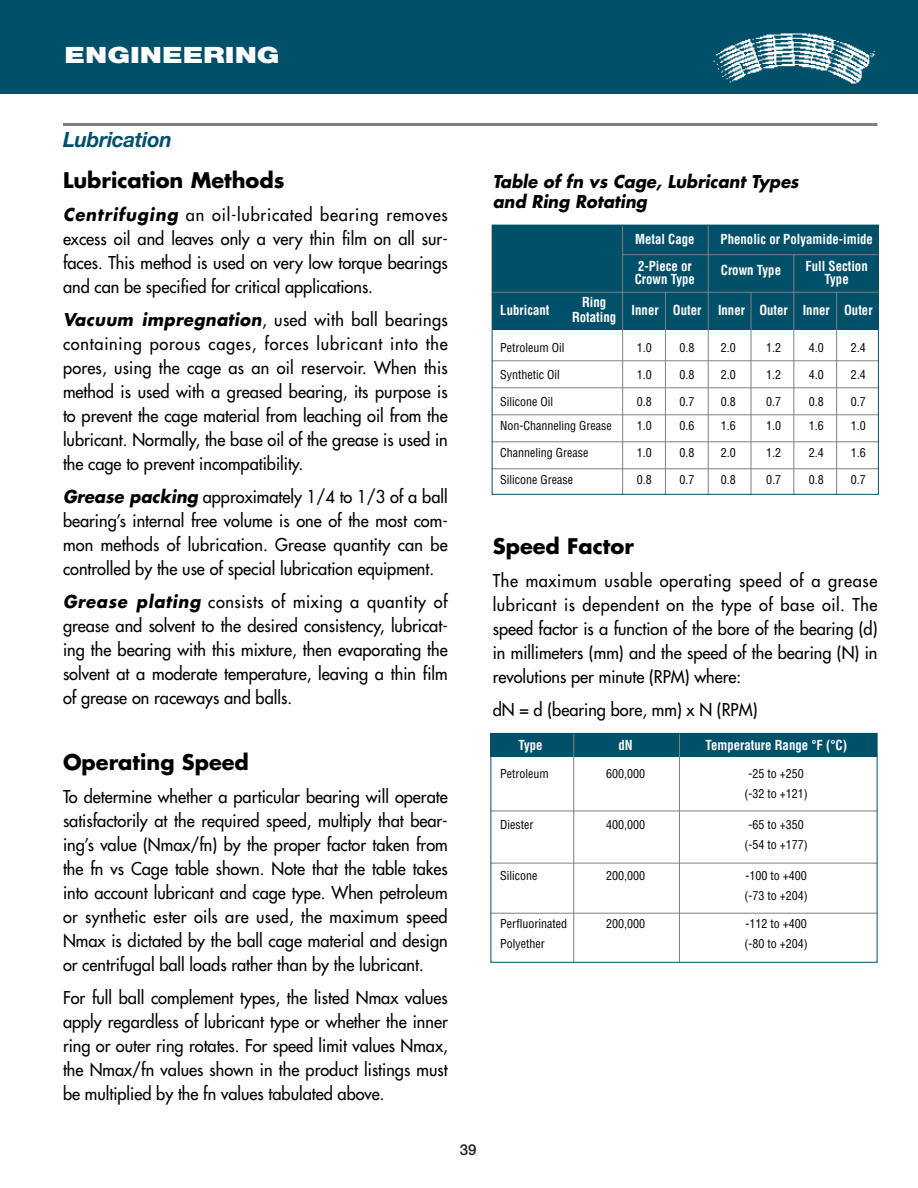
<style>
.page{position:relative;width:918px;height:1188px;background:#fff}
.page>*{position:absolute;margin:0;border:0;box-sizing:border-box;transform-origin:0 0}
.t1{font:900 22.5px "Helvetica Neue";color:#fff;scale:1.3 1}
.t2{font:700 21px "Futura";color:#000}
.t3{font:italic 700 21px "Helvetica Neue";letter-spacing:-.01em;color:#00506a}
.t4{font:17.25px/24px "Futura";color:#000;text-align:justify;scale:.95 1}
.t5{font:italic 700 17.25px/19.5px "Futura";color:#000;scale:.95 1}
.t6{font:500 15px "Helvetica Neue";color:#231f20}
.t7{font:700 condensed 13.5px "Helvetica";color:#fff;scale:.95 1}
.t8{font:condensed 12px/19.5px "Helvetica";color:#000;text-align:center}
.s1{font-weight:700;font-style:italic}
</style>
<div class="page">
<div style="left:0;top:0;width:918px;height:94px;background:#00506a"></div>
<div style="left:492px;top:225px;width:387px;height:105px;background:#00506a"></div>
<hr style="left:63px;top:123px;width:815px;height:3px;background:#808080">
<hr style="left:708px;top:225px;width:1px;height:270px;background:#808080">
<hr style="left:622px;top:226px;width:1px;height:268px;background:#808080">
<hr style="left:665px;top:292px;width:1px;height:203px;background:#808080">
<hr style="left:751px;top:292px;width:1px;height:203px;background:#808080">
<hr style="left:793px;top:255px;width:1px;height:240px;background:#808080">
<hr style="left:836px;top:292px;width:1px;height:203px;background:#808080">
<hr style="left:622px;top:254px;width:257px;height:1px;background:#808080">
<hr style="left:492px;top:292px;width:387px;height:1px;background:#808080">
<hr style="left:492px;top:360px;width:387px;height:1px;background:#808080">
<hr style="left:492px;top:387px;width:387px;height:1px;background:#808080">
<hr style="left:492px;top:414px;width:387px;height:1px;background:#808080">
<hr style="left:492px;top:441px;width:387px;height:1px;background:#808080">
<hr style="left:492px;top:468px;width:387px;height:1px;background:#808080">
<div style="left:490px;top:734px;width:388px;height:24px;background:#00506a"></div>
<hr style="left:573px;top:733px;width:1px;height:229px;background:#808080">
<hr style="left:679px;top:733px;width:1px;height:229px;background:#808080">
<hr style="left:490px;top:811px;width:388px;height:1px;background:#808080">
<hr style="left:490px;top:913px;width:388px;height:1px;background:#808080">
<hr style="left:490px;top:863px;width:388px;height:1px;background:#808080">
<img style="left:713px;top:33px;width:162px;height:51px">
<div style="left:492px;top:225px;width:387px;height:270px;border:1px solid #00506a"></div>
<div style="left:490px;top:733px;width:388px;height:230px;border:1px solid #00506a"></div>
<h1 class="t1" style="left:65px;top:46px;width:167px">ENGINEERING</h1>
<p class="t3" style="left:63px;top:132px;width:110px">Lubrication</p>
<p class="t2" style="left:63px;top:171px;width:223px">Lubrication Methods</p>
<p class="t4" style="left:63px;top:204px;width:407px"><span class="s1">Centrifuging</span> an oil-lubricated bearing removes excess oil and leaves only a very thin film on all sur&shy;faces. This method is used on very low torque bearings and can be specified for critical applications.</p>
<p class="t4" style="left:63px;top:309px;width:407px"><span class="s1">Vacuum impregnation</span>, used with ball bearings containing porous cages, forces lubricant into the pores, using the cage as an oil reservoir. When this method is used with a greased bearing, its purpose is to prevent the cage material from leaching oil from the lubricant. Normally, the base oil of the grease is used in the cage to prevent incompatibility.</p>
<p class="t4" style="left:63px;top:486px;width:407px"><span class="s1">Grease packing</span> approximately 1/4 to 1/3 of a ball bearing’s internal free volume is one of the most com&shy;mon methods of lubrication. Grease quantity can be controlled by the use of special lubrication equipment.</p>
<p class="t4" style="left:63px;top:591px;width:407px"><span class="s1">Grease plating</span> consists of mixing a quantity of grease and solvent to the desired consistency, lubricat&shy;ing the bearing with this mixture, then evaporating the solvent at a moderate temperature, leaving a thin film of grease on raceways and balls.</p>
<p class="t2" style="left:63px;top:753px;width:187px">Operating Speed</p>
<p class="t4" style="left:63px;top:786px;width:407px">To determine whether a particular bearing will operate satisfactorily at the required speed, multiply that bear&shy;ing’s value (Nmax/fn) by the proper factor taken from the fn vs Cage table shown. Note that the table takes into account lubricant and cage type. When petroleum or synthetic ester oils are used, the maximum speed Nmax is dictated by the ball cage material and design or centrifugal ball loads rather than by the lubricant.</p>
<p class="t4" style="left:63px;top:987px;width:407px">For full ball complement types, the listed Nmax values apply regardless of lubricant type or whether the inner ring or outer ring rotates. For speed limit values Nmax, the Nmax/fn values shown in the product listings must be multiplied by the fn values tabulated above.</p>
<p class="t6" style="left:460px;top:1144px;width:18px">39</p>
<p class="t5" style="left:493px;top:174px;width:324px">Table of fn vs Cage, Lubricant Types and Ring Rotating</p>
<p class="t7" style="left:500px;top:305px;width:53px">Lubricant</p>
<p class="t7" style="left:635px;top:234px;width:64px">Metal Cage</p>
<p class="t7" style="left:721px;top:234px;width:162px">Phenolic or Polyamide-imide</p>
<p class="t7" style="left:638px;top:261px;width:58px">2-Piece or</p>
<p class="t7" style="left:721px;top:265px;width:65px">Crown Type</p>
<p class="t7" style="left:805px;top:261px;width:67px">Full Section</p>
<p class="t7" style="left:635px;top:274px;width:65px">Crown Type</p>
<p class="t7" style="left:825px;top:274px;width:27px">Type</p>
<p class="t7" style="left:582px;top:297px;width:27px">Ring</p>
<p class="t7" style="left:632px;top:305px;width:255px">Inner Outer Inner Outer Inner Outer</p>
<p class="t7" style="left:572px;top:312px;width:48px">Rotating</p>
<p class="t8" style="left:500px;top:339px;width:66px">Petroleum Oil</p>
<p class="t8" style="left:637px;top:339px;width:17px">1.0</p>
<p class="t8" style="left:680px;top:339px;width:16px">0.8</p>
<p class="t8" style="left:721px;top:339px;width:17px">2.0</p>
<p class="t8" style="left:766px;top:339px;width:16px">1.2</p>
<p class="t8" style="left:809px;top:339px;width:17px">4.0</p>
<p class="t8" style="left:851px;top:339px;width:16px">2.4</p>
<p class="t8" style="left:500px;top:366px;width:61px">Synthetic Oil</p>
<p class="t8" style="left:637px;top:366px;width:17px">1.0</p>
<p class="t8" style="left:680px;top:366px;width:16px">0.8</p>
<p class="t8" style="left:721px;top:366px;width:17px">2.0</p>
<p class="t8" style="left:766px;top:366px;width:16px">1.2</p>
<p class="t8" style="left:809px;top:366px;width:17px">4.0</p>
<p class="t8" style="left:851px;top:366px;width:16px">2.4</p>
<p class="t8" style="left:500px;top:393px;width:54px">Silicone Oil</p>
<p class="t8" style="left:637px;top:393px;width:17px">0.8</p>
<p class="t8" style="left:680px;top:393px;width:17px">0.7</p>
<p class="t8" style="left:721px;top:393px;width:17px">0.8</p>
<p class="t8" style="left:766px;top:393px;width:17px">0.7</p>
<p class="t8" style="left:809px;top:393px;width:17px">0.8</p>
<p class="t8" style="left:851px;top:393px;width:17px">0.7</p>
<p class="t8" style="left:500px;top:417px;width:113px">Non-Channeling Grease</p>
<p class="t8" style="left:637px;top:417px;width:16px">1.0</p>
<p class="t8" style="left:680px;top:417px;width:17px">0.6</p>
<p class="t8" style="left:721px;top:417px;width:16px">1.6</p>
<p class="t8" style="left:766px;top:417px;width:17px">1.0</p>
<p class="t8" style="left:809px;top:417px;width:16px">1.6</p>
<p class="t8" style="left:851px;top:417px;width:17px">1.0</p>
<p class="t8" style="left:500px;top:444px;width:90px">Channeling Grease</p>
<p class="t8" style="left:637px;top:444px;width:16px">1.0</p>
<p class="t8" style="left:680px;top:444px;width:17px">0.8</p>
<p class="t8" style="left:721px;top:444px;width:16px">2.0</p>
<p class="t8" style="left:766px;top:444px;width:17px">1.2</p>
<p class="t8" style="left:809px;top:444px;width:16px">2.4</p>
<p class="t8" style="left:851px;top:444px;width:17px">1.6</p>
<p class="t8" style="left:500px;top:471px;width:74px">Silicone Grease</p>
<p class="t8" style="left:637px;top:471px;width:16px">0.8</p>
<p class="t8" style="left:680px;top:471px;width:16px">0.7</p>
<p class="t8" style="left:721px;top:471px;width:17px">0.8</p>
<p class="t8" style="left:766px;top:471px;width:17px">0.7</p>
<p class="t8" style="left:809px;top:471px;width:17px">0.8</p>
<p class="t8" style="left:851px;top:471px;width:16px">0.7</p>
<p class="t2" style="left:493px;top:537px;width:143px">Speed Factor</p>
<p class="t4" style="left:493px;top:570px;width:407px">The maximum usable operating speed of a grease lubricant is dependent on the type of base oil. The speed factor is a function of the bore of the bearing (d) in millimeters (mm) and the speed of the bearing (N) in revolutions per minute (RPM) where:</p>
<p class="t4" style="left:493px;top:699px;width:280px">dN = d (bearing bore, mm) x N (RPM)</p>
<p class="t7" style="left:518px;top:740px;width:27px">Type</p>
<p class="t7" style="left:619px;top:740px;width:16px">dN</p>
<p class="t7" style="left:706px;top:740px;width:150px">Temperature Range °F (°C)</p>
<p class="t8" style="left:500px;top:765px;width:50px">Petroleum</p>
<p class="t8" style="left:606px;top:765px;width:40px">600,000</p>
<p class="t8" style="left:745px;top:765px;width:65px">-25 to +250 (-32 to +121)</p>
<p class="t8" style="left:500px;top:816px;width:35px">Diester</p>
<p class="t8" style="left:606px;top:816px;width:40px">400,000</p>
<p class="t8" style="left:745px;top:816px;width:65px">-65 to +350 (-54 to +177)</p>
<p class="t8" style="left:500px;top:867px;width:39px">Silicone</p>
<p class="t8" style="left:606px;top:867px;width:40px">200,000</p>
<p class="t8" style="left:745px;top:867px;width:65px;text-align:left">-100 to +400 (-73 to +204)</p>
<p class="t8" style="left:500px;top:915px;width:68px">Perfluorinated</p>
<p class="t8" style="left:606px;top:915px;width:40px">200,000</p>
<p class="t8" style="left:746px;top:915px;width:63px">-112 to +400</p>
<p class="t8" style="left:500px;top:935px;width:46px">Polyether</p>
<p class="t8" style="left:745px;top:935px;width:65px">(-80 to +204)</p>
</div>
